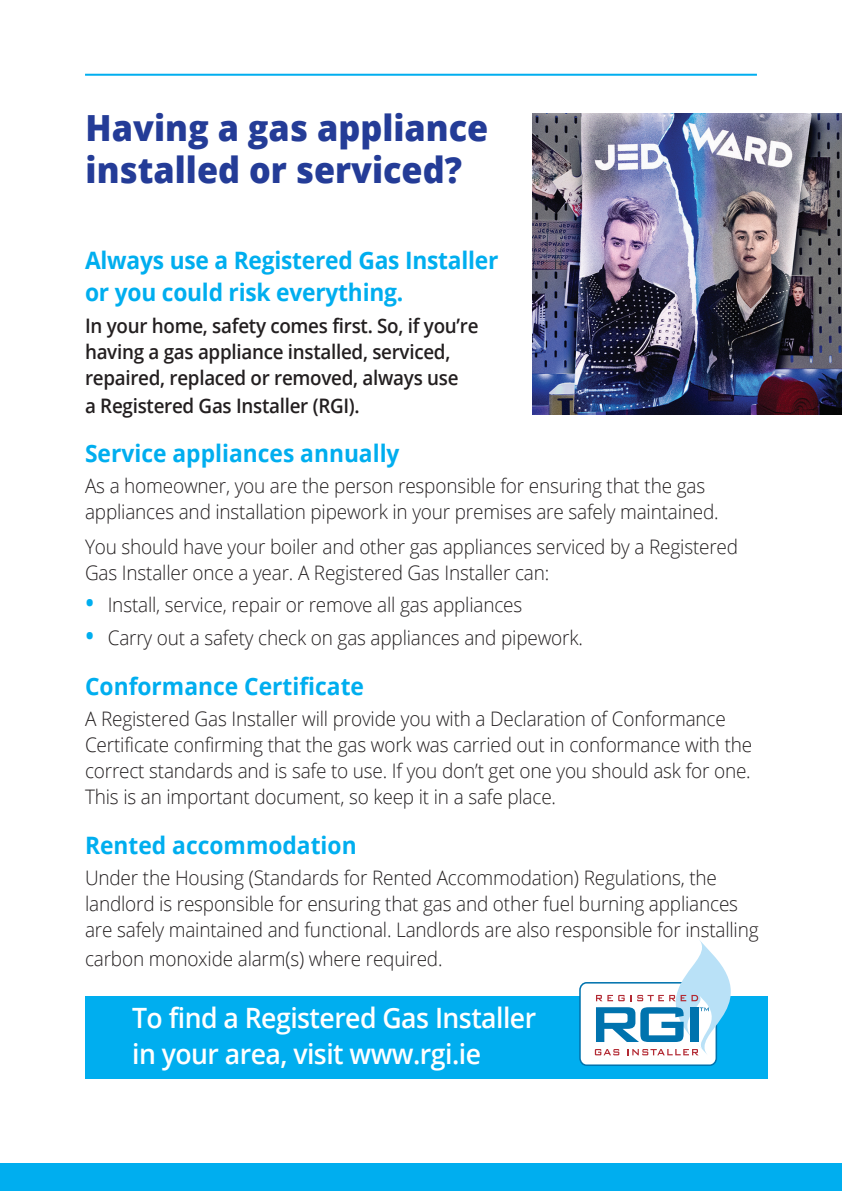
<style>
.page{position:relative;width:842px;height:1191px;background:#fff}
.page>*{position:absolute;margin:0;border:0;box-sizing:border-box;transform-origin:0 0}
.t1{font:800 36px/42px "Open Sans";color:#243c97;scale:.95 1}
.t2{font:600 28px/36px "Open Sans";letter-spacing:-.02em;color:#fff;scale:.95 1}
.t3{font:700 24px/32px "Open Sans";color:#00aeef;scale:.95 1}
.t4{font:300 20px/26px "Open Sans";letter-spacing:-.01em;color:#231f20;scale:.95 1}
.t5{font:600 20px/26px "Open Sans";letter-spacing:-.015em;color:#231f20;scale:.94 1}
.s1{font-weight:600;font-size:26px;color:#00aeef}
</style>
<div class="page">
<img style="left:533px;top:113px;width:309px;height:301px">
<div style="left:86px;top:996px;width:682px;height:82px;background:#00aeef"></div>
<div style="left:580px;top:982px;width:136px;height:83px;background:#fff;border-radius:7px"></div>
<div style="left:579px;top:982px;width:138px;height:84px;border:2px solid #0073ae;border-radius:7px"></div>
<svg style="left:595px;top:941px;width:136px;height:114px"></svg>
<div style="left:0;top:1163px;width:842px;height:28px;background:#00aeef"></div>
<hr style="left:85px;top:74px;width:672px;height:2px;background:#00aeef">
<h1 class="t1" style="left:86px;top:105px;width:425px">Having a gas appliance installed or serviced?</h1>
<p class="t3" style="left:85px;top:244px;width:437px">Always use a Registered Gas Installer or you could risk everything.</p>
<p class="t5" style="left:85px;top:312px;width:420px">In your home, safety comes first. So, if you’re having a gas appliance installed, serviced, repaired, replaced or removed, always use</p>
<p class="t5" style="left:85px;top:392px;width:294px">a Registered Gas Installer (RGI).</p>
<p class="t3" style="left:85px;top:436px;width:333px">Service appliances annually</p>
<p class="t4" style="left:85px;top:472px;width:669px">As a homeowner, you are the person responsible for ensuring that the gas appliances and installation pipework in your premises are safely maintained.</p>
<p class="t4" style="left:85px;top:533px;width:689px">You should have your boiler and other gas appliances serviced by a Registered<br>Gas Installer once a year. A Registered Gas Installer can:</p>
<p class="t4" style="left:85px;top:591px;width:462px"><span class="s1">•</span> Install, service, repair or remove all gas appliances</p>
<p class="t4" style="left:85px;top:624px;width:526px"><span class="s1">•</span> Carry out a safety check on gas appliances and pipework.</p>
<p class="t3" style="left:85px;top:669px;width:295px">Conformance Certificate</p>
<p class="t4" style="left:85px;top:705px;width:704px">A Registered Gas Installer will provide you with a Declaration of Conformance Certificate confirming that the gas work was carried out in conformance with the correct standards and is safe to use. If you don’t get one you should ask for one.<br>This is an important document, so keep it in a safe place.</p>
<p class="t3" style="left:85px;top:828px;width:287px">Rented accommodation</p>
<p class="t4" style="left:85px;top:864px;width:710px">Under the Housing (Standards for Rented Accommodation) Regulations, the landlord is responsible for ensuring that gas and other fuel burning appliances are safely maintained and functional. Landlords are also responsible for installing</p>
<p class="t4" style="left:85px;top:944px;width:378px">carbon monoxide alarm(s) where required.</p>
<h2 class="t2" style="left:132px;top:999px;width:427px">To find a Registered Gas Installer in your area, visit www.rgi.ie</h2>
</div>
